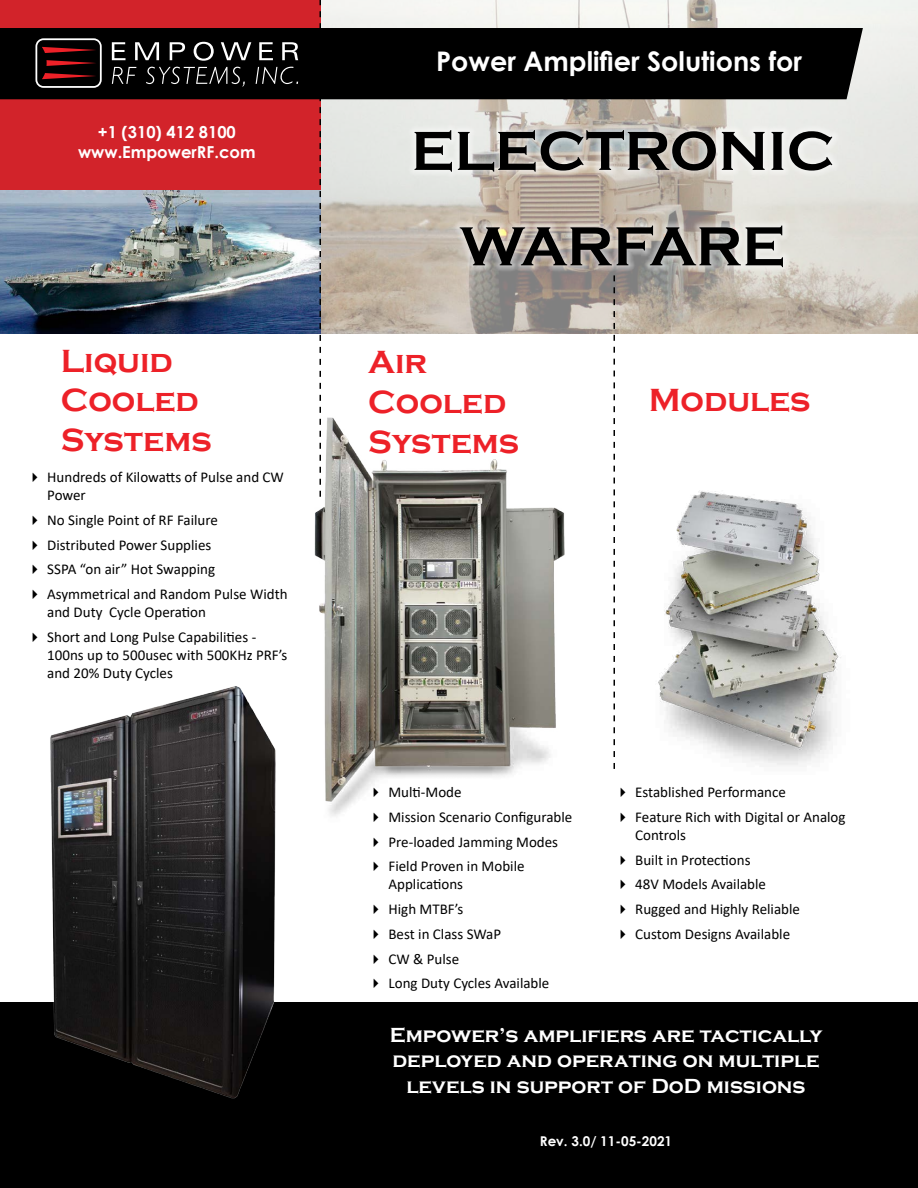
<style>
.page{position:relative;width:918px;height:1188px;background:#fff}
.page>*{position:absolute;margin:0;border:0;box-sizing:border-box;transform-origin:0 0}
.t1{font:700 57px/95.4px "Copperplate Gothic";color:#000;text-align:center}
.t2{font:700 33px/39.6px "Copperplate Gothic";color:#ed2128}
.t3{font:700 27px "Century Gothic";color:#fff}
.t4{font:700 21px/25.2px "Copperplate Gothic";color:#fff;text-align:center}
.t5{font:700 16.5px/19.8px "Century Gothic";color:#fff;text-align:center}
.t6{font:15px/24.8px "Calibri";color:#000}
.t7{font:700 13.5px "Century Gothic";color:#fff}
</style>
<div class="page">
<img style="left:321px;top:0;width:597px;height:334px">
<div style="left:0;top:0;width:321px;height:205px;background:#d2232a"></div>
<svg style="left:408px;top:124px;width:431px;height:149px;background:#d1ccc5"></svg>
<div style="left:0;top:28px;width:863px;height:71px;background:#000"></div>
<img style="left:0;top:191px;width:320px;height:143px">
<div style="left:0;top:1002px;width:918px;height:186px;background:#000"></div>
<svg style="left:112px;top:67px;width:24px;height:17px"></svg>
<svg style="left:146px;top:67px;width:99px;height:20px;background:#252525"></svg>
<svg style="left:256px;top:67px;width:42px;height:17px"></svg>
<svg style="left:112px;top:42px;width:14px;height:18px"></svg>
<svg style="left:135px;top:42px;width:24px;height:18px"></svg>
<svg style="left:170px;top:42px;width:15px;height:18px"></svg>
<svg style="left:194px;top:42px;width:20px;height:19px"></svg>
<svg style="left:221px;top:42px;width:30px;height:18px"></svg>
<svg style="left:259px;top:42px;width:14px;height:18px"></svg>
<svg style="left:282px;top:42px;width:16px;height:18px"></svg>
<svg style="left:35px;top:38px;width:67px;height:50px;background:#3e2122"></svg>
<svg style="left:320px;top:0;width:1px;height:413px"></svg>
<svg style="left:614px;top:275px;width:1px;height:494px"></svg>
<img style="left:50px;top:686px;width:226px;height:413px">
<img style="left:658px;top:491px;width:183px;height:275px">
<img style="left:314px;top:417px;width:251px;height:399px">
<svg style="left:374px;top:788px;width:5px;height:9px"></svg>
<svg style="left:374px;top:812px;width:5px;height:4px"></svg>
<p class="t5" style="left:78px;top:121px;width:179px">+1 (310) 412 8100 www.EmpowerRF.com</p>
<h3 class="t3" style="left:436px;top:41px;width:368px">Power Amplifier Solutions for</h3>
<h1 class="t1" style="left:411px;top:104px;width:425px">ELECTRONIC<br>WARFARE</h1>
<h2 class="t2" style="left:61px;top:341px;width:152px">Liquid<br>Cooled<br>Systems</h2>
<h2 class="t2" style="left:368px;top:343px;width:152px">Air<br>Cooled<br>Systems</h2>
<p class="t6" style="left:47px;top:468px;width:238px;line-height:18px">Hundreds of Kilowatts of Pulse and CW<br>Power</p>
<p class="t6" style="left:47px;top:507px;width:242px">No Single Point of RF Failure<br>Distributed Power Supplies<br>SSPA “on air” Hot Swapping<br>Asymmetrical and Random Pulse Width</p>
<p class="t6" style="left:47px;top:599px;width:211px">and Duty Cycle Operation<br>Short and Long Pulse Capabilities -</p>
<p class="t6" style="left:47px;top:646px;width:242px;line-height:18px">100ns up to 500usec with 500KHz PRF’s and 20% Duty Cycles</p>
<p class="t6" style="left:388px;top:779px;width:185px">Multi-Mode<br>Mission Scenario Configurable<br>Pre-loaded Jamming Modes<br>Field Proven in Mobile</p>
<p class="t6" style="left:388px;top:872px;width:162px">Applications<br>High MTBF’s<br>Best in Class SWaP<br>CW &amp; Pulse<br>Long Duty Cycles Available</p>
<h2 class="t2" style="left:649px;top:381px;width:163px">Modules</h2>
<p class="t6" style="left:635px;top:779px;width:212px">Established Performance<br>Feature Rich with Digital or Analog</p>
<p class="t6" style="left:635px;top:822px;width:166px">Controls<br>Built in Protections<br>48V Models Available<br>Rugged and Highly Reliable<br>Custom Designs Available</p>
<h3 class="t4" style="left:390px;top:1023px;width:434px">Empower’s amplifiers are tactically deployed and operating on multiple levels in support of DoD missions</h3>
<p class="t7" style="left:540px;top:1130px;width:134px">Rev. 3.0/ 11-05-2021</p>
</div>
